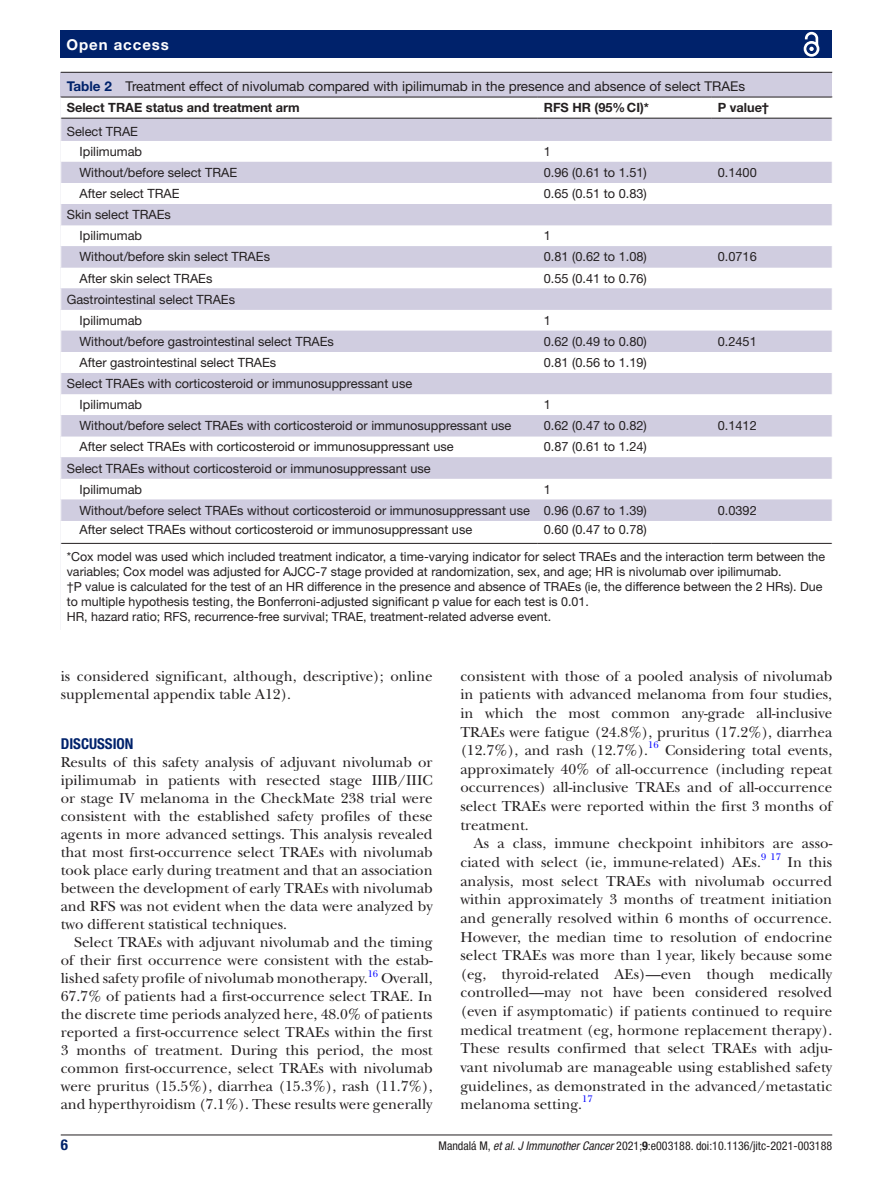
<style>
.page{position:relative;width:893px;height:1191px;background:#fff}
.page>*{position:absolute;margin:0;border:0;box-sizing:border-box;transform-origin:0 0}
.t1{font:15px/18.6px "New Baskerville";color:#231f20;text-align:justify}
.t2{font:700 condensed 15px "Helvetica Neue LT Std";color:#00226b}
.t3{font:700 15px "Helvetica Neue LT Std";letter-spacing:.065em;color:#fff}
.t4{font:13.5px "Helvetica Neue LT Std";color:#231f20}
.t5{font:12.75px/21.1px "Helvetica Neue LT Std";color:#231f20}
.t6{font:700 12.75px "Helvetica Neue LT Std";color:#231f20}
.t7{font:12.45px/15px "Helvetica Neue LT Std";color:#231f20}
.t8{font:condensed 12px "Helvetica Neue LT Std";color:#231f20}
.t9{font:9.9px "New Baskerville";color:#00f}
.s1{font-weight:700;color:#00226b}
.s2{font-style:italic}
.s3{font-weight:700}
</style>
<div class="page">
<hr style="left:61px;top:1134px;width:771px;height:1px;background:#231f20">
<div style="left:61px;top:31px;width:771px;height:27px;background:#00226b"></div>
<svg style="left:803px;top:31px;width:17px;height:26px"></svg>
<div style="left:61px;top:73px;width:771px;height:557px;background:#d0cde0"></div>
<hr style="left:61px;top:72px;width:771px;height:1px;background:#231f20">
<div style="left:61px;top:98px;width:771px;height:532px;background:#fff"></div>
<svg style="left:61px;top:119px;width:771px;height:402px"></svg>
<hr style="left:61px;top:97px;width:477px;height:1px;background:#231f20">
<hr style="left:61px;top:118px;width:477px;height:1px;background:#231f20">
<hr style="left:538px;top:97px;width:174px;height:1px;background:#231f20">
<hr style="left:538px;top:118px;width:174px;height:1px;background:#231f20">
<hr style="left:712px;top:97px;width:120px;height:1px;background:#231f20">
<hr style="left:712px;top:118px;width:120px;height:1px;background:#231f20">
<hr style="left:61px;top:543px;width:477px;height:1px;background:#231f20">
<hr style="left:538px;top:543px;width:174px;height:1px;background:#231f20">
<hr style="left:712px;top:543px;width:120px;height:1px;background:#231f20">
<svg style="left:60px;top:97px;width:1px;height:446px"></svg>
<hr style="left:67px;top:575px;width:765px;height:2px;background:#fff">
<hr style="left:67px;top:605px;width:765px;height:2px;background:#fff">
<hr style="left:67px;top:620px;width:765px;height:2px;background:#fff">
<p class="t3" style="left:66px;top:35px;width:104px">Open access</p>
<p class="t4" style="left:67px;top:78px;width:680px"><span class="s1">Table 2</span> Treatment effect of nivolumab compared with ipilimumab in the presence and absence of select TRAEs</p>
<p class="t6" style="left:67px;top:100px;width:235px">Select TRAE status and treatment arm</p>
<p class="t6" style="left:544px;top:100px;width:107px">RFS HR (95%CI)*</p>
<p class="t6" style="left:718px;top:100px;width:53px">P value†</p>
<p class="t5" style="left:80px;top:122px;width:64px;line-height:19.6px;text-indent:-13px">Select TRAE<br>Ipilimumab</p>
<p class="t5" style="left:544px;top:141px;width:9px">1</p>
<p class="t5" style="left:80px;top:162px;width:159px">Without/before select TRAE</p>
<p class="t5" style="left:544px;top:162px;width:105px">0.96 (0.61 to 1.51)</p>
<p class="t5" style="left:718px;top:162px;width:40px">0.1400</p>
<p class="t5" style="left:80px;top:183px;width:102px">After select TRAE</p>
<p class="t5" style="left:544px;top:183px;width:105px">0.65 (0.51 to 0.83)</p>
<p class="t5" style="left:80px;top:204px;width:93px;text-indent:-13px">Skin select TRAEs<br>Ipilimumab</p>
<p class="t5" style="left:544px;top:225px;width:9px">1</p>
<p class="t5" style="left:80px;top:246px;width:192px">Without/before skin select TRAEs</p>
<p class="t5" style="left:544px;top:246px;width:105px">0.81 (0.62 to 1.08)</p>
<p class="t5" style="left:718px;top:246px;width:40px">0.0716</p>
<p class="t5" style="left:80px;top:267px;width:134px">After skin select TRAEs</p>
<p class="t5" style="left:544px;top:267px;width:105px">0.55 (0.41 to 0.76)</p>
<p class="t5" style="left:80px;top:288px;width:157px;text-indent:-13px">Gastrointestinal select TRAEs<br>Ipilimumab</p>
<p class="t5" style="left:544px;top:309px;width:9px">1</p>
<p class="t5" style="left:80px;top:330px;width:256px">Without/before gastrointestinal select TRAEs</p>
<p class="t5" style="left:544px;top:330px;width:105px">0.62 (0.49 to 0.80)</p>
<p class="t5" style="left:718px;top:330px;width:40px">0.2451</p>
<p class="t5" style="left:80px;top:352px;width:198px">After gastrointestinal select TRAEs</p>
<p class="t5" style="left:544px;top:352px;width:105px">0.81 (0.56 to 1.19)</p>
<p class="t5" style="left:80px;top:373px;width:334px;text-indent:-13px">Select TRAEs with corticosteroid or immunosuppressant use<br>Ipilimumab</p>
<p class="t5" style="left:544px;top:394px;width:9px">1</p>
<p class="t5" style="left:80px;top:415px;width:433px">Without/before select TRAEs with corticosteroid or immunosuppressant use</p>
<p class="t5" style="left:544px;top:415px;width:105px">0.62 (0.47 to 0.82)</p>
<p class="t5" style="left:718px;top:415px;width:40px">0.1412</p>
<p class="t5" style="left:80px;top:436px;width:376px">After select TRAEs with corticosteroid or immunosuppressant use</p>
<p class="t5" style="left:544px;top:436px;width:105px">0.87 (0.61 to 1.24)</p>
<p class="t5" style="left:80px;top:457px;width:353px;text-indent:-13px">Select TRAEs without corticosteroid or immunosuppressant use<br>Ipilimumab</p>
<p class="t5" style="left:80px;top:478px;width:569px;text-indent:464px">1<br>Without/before select TRAEs without corticosteroid or immunosuppressant use 0.96 (0.67 to 1.39)</p>
<p class="t5" style="left:718px;top:499px;width:40px">0.0392</p>
<p class="t5" style="left:80px;top:519px;width:394px">After select TRAEs without corticosteroid or immunosuppressant use</p>
<p class="t5" style="left:544px;top:519px;width:105px">0.60 (0.47 to 0.78)</p>
<p class="t7" style="left:67px;top:549px;width:760px">*Cox model was used which included treatment indicator, a time-varying indicator for select TRAEs and the interaction term between the variables; Cox model was adjusted for AJCC-7 stage provided at randomization, sex, and age; HR is nivolumab over ipilimumab.<br>†P value is calculated for the test of an HR difference in the presence and absence of TRAEs (ie, the difference between the 2 HRs). Due to multiple hypothesis testing, the Bonferroni-adjusted significant p value for each test is 0.01.<br>HR, hazard ratio; RFS, recurrence-free survival; TRAE, treatment-related adverse event.</p>
<p class="t1" style="left:61px;top:667px;width:373px;line-height:18px">is considered significant, although, descriptive); online supplemental appendix table A12).</p>
<p class="t2" style="left:61px;top:735px;width:74px">DISCUSSION</p>
<p class="t1" style="left:61px;top:753px;width:373px;line-height:18px">Results of this safety analysis of adjuvant nivolumab or ipilimumab in patients with resected stage IIIB/IIIC or stage IV melanoma in the CheckMate 238 trial were consistent with the established safety profiles of these agents in more advanced settings. This analysis revealed that most first-occurrence select TRAEs with nivolumab took place early during treatment and that an association between the development of early TRAEs with nivolumab and RFS was not evident when the data were analyzed by two different statistical techniques.</p>
<p class="t1" style="left:61px;top:933px;width:373px;line-height:18px;text-indent:14px">Select TRAEs with adjuvant nivolumab and the timing of their first occurrence were consistent with the estab&shy;lished safety profile of nivolumab monotherapy.</p>
<p class="t9" style="left:368px;top:967px;width:12px">16</p>
<p class="t1" style="left:61px;top:969px;width:373px;line-height:18px;text-indent:320px">Overall, 67.7% of patients had a first-occurrence select TRAE. In the discrete time periods analyzed here, 48.0% of patients reported a first-occurrence select TRAEs within the first 3 months of treatment. During this period, the most common first-occurrence, select TRAEs with nivolumab were pruritus (15.5%), diarrhea (15.3%), rash (11.7%), and hyperthyroidism (7.1%). These results were generally</p>
<p class="t1" style="left:460px;top:666px;width:373px">consistent with those of a pooled analysis of nivolumab in patients with advanced melanoma from four studies, in which the most common any-grade all-inclusive TRAEs were fatigue (24.8%), pruritus (17.2%), diarrhea (12.7%), and rash (12.7%).</p>
<p class="t9" style="left:648px;top:739px;width:12px">16</p>
<p class="t1" style="left:460px;top:741px;width:373px;text-indent:205px">Considering total events, approximately 40% of all-occurrence (including repeat occurrences) all-inclusive TRAEs and of all-occurrence select TRAEs were reported within the first 3 months of treatment.</p>
<p class="t1" style="left:460px;top:834px;width:373px;text-indent:14px">As a class, immune checkpoint inhibitors are asso&shy;ciated with select (ie, immune-related) AEs.</p>
<p class="t9" style="left:761px;top:851px;width:21px">9 17</p>
<p class="t1" style="left:460px;top:853px;width:373px;text-indent:327px">In this analysis, most select TRAEs with nivolumab occurred within approximately 3 months of treatment initiation and generally resolved within 6 months of occurrence.<br>However, the median time to resolution of endocrine select TRAEs was more than 1 year, likely because some (eg, thyroid-related AEs)—even though medically controlled—may not have been considered resolved (even if asymptomatic) if patients continued to require medical treatment (eg, hormone replacement therapy).<br>These results confirmed that select TRAEs with adju&shy;vant nivolumab are manageable using established safety guidelines, as demonstrated in the advanced/metastatic melanoma setting.<sup>17</sup></p>
<p class="t2" style="left:61px;top:1135px;width:9px">6</p>
<p class="t8" style="left:439px;top:1138px;width:395px">Mandalá M, <span class="s2">et al</span>. <span class="s2">J Immunother Cancer</span> 2021;<span class="s3">9</span>:e003188. doi:10.1136/jitc-2021-003188</p>
</div>
